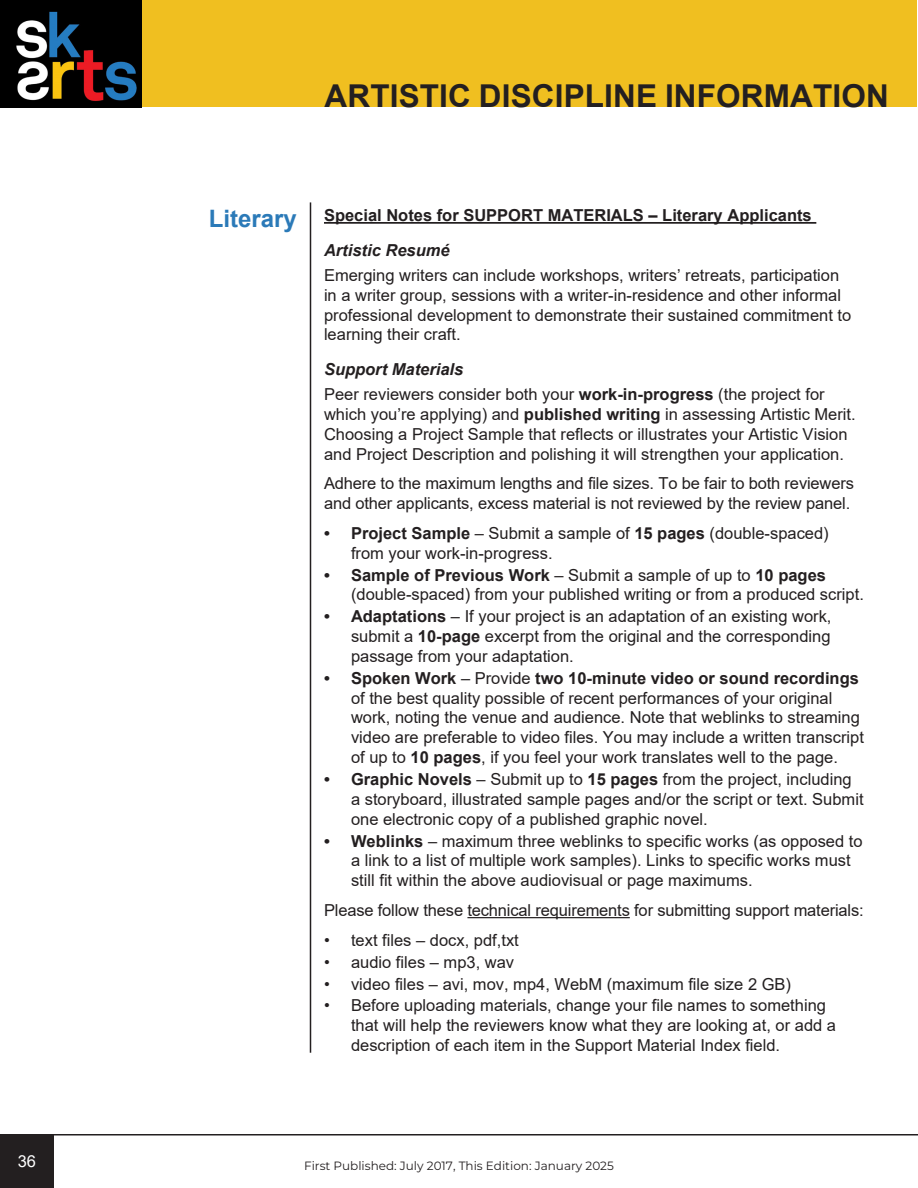
<style>
.page{position:relative;width:918px;height:1188px;background:#fff}
.page>*{position:absolute;margin:0;border:0;box-sizing:border-box;transform-origin:0 0}
.t1{font:700 31.5px "Arial";letter-spacing:.005em;color:#231f20}
.Section_Headings_-_No_TOC{font:700 24px "Arial";color:#2b7ab8}
.t2{font:16.5px/19.8px "Arial";color:#231f20}
.Main_Headings{font:700 16.5px "Arial";color:#231f20}
.Sub-Headings{font:italic 700 16.5px "Arial";color:#231f20}
.t3{font:16.5px "Arial";color:#fff}
.t4{font:100 12px "Montserrat";color:#231f20}
.s1{font-weight:700}
</style>
<div class="page">
<div style="left:1px;top:1px;width:916px;height:106px;background:#f0bf20"></div>
<hr style="left:0;top:1134px;width:918px;height:2px;background:#231f20">
<div style="left:0;top:1134px;width:54px;height:54px;background:#231f20"></div>
<hr style="left:310px;top:202px;width:1px;height:851px;background:#231f20">
<img style="left:0;top:1px;width:142px;height:106px">
<hr style="left:324px;top:222px;width:492px;height:2px;background:#231f20">
<hr style="left:467px;top:917px;width:163px;height:1px;background:#231f20">
<h1 class="t1" style="left:325px;top:74px;width:566px">ARTISTIC DISCIPLINE INFORMATION</h1>
<p class="Section_Headings_-_No_TOC" style="left:209px;top:201px;width:90px">Literary</p>
<p class="Main_Headings" style="left:324px;top:204px;width:489px">Special Notes for SUPPORT MATERIALS – Literary Applicants</p>
<p class="Sub-Headings" style="left:324px;top:239px;width:127px">Artistic Resumé</p>
<p class="t2" style="left:324px;top:265px;width:529px">Emerging writers can include workshops, writers’ retreats, participation in a writer group, sessions with a writer-in-residence and other informal professional development to demonstrate their sustained commitment to learning their craft.</p>
<p class="Sub-Headings" style="left:324px;top:358px;width:141px">Support Materials</p>
<p class="t2" style="left:324px;top:384px;width:533px">Peer reviewers consider both your <span class="s1">work-in-progress</span> (the project for which you’re applying) and <span class="s1">published writing</span> in assessing Artistic Merit.<br>Choosing a Project Sample that reflects or illustrates your Artistic Vision and Project Description and polishing it will strengthen your application.</p>
<p class="t2" style="left:324px;top:474px;width:531px">Adhere to the maximum lengths and file sizes. To be fair to both reviewers and other applicants, excess material is not reviewed by the review panel.</p>
<p class="t2" style="left:351px;top:523px;width:479px;text-indent:-27px"><span class="s1">• Project Sample</span> – Submit a sample of <span class="s1">15 pages</span> (double-spaced) from your work-in-progress.</p>
<p class="t2" style="left:351px;top:565px;width:514px;text-indent:-27px"><span class="s1">• Sample of Previous Work</span> – Submit a sample of up to <span class="s1">10 pages </span>(double-spaced) from your published writing or from a produced script.</p>
<p class="t2" style="left:351px;top:607px;width:482px;text-align:justify;text-indent:-27px"><span class="s1">• Adaptations</span> – If your project is an adaptation of an existing work, submit a <span class="s1">10-page</span> excerpt from the original and the corresponding passage from your adaptation.</p>
<p class="t2" style="left:351px;top:668px;width:515px;text-indent:-27px"><span class="s1">• Spoken Work</span> – Provide <span class="s1">two 10-minute video or sound recordings </span>of the best quality possible of recent performances of your original work, noting the venue and audience. Note that weblinks to streaming video are preferable to video files. You may include a written transcript of up to <span class="s1">10 pages</span>, if you feel your work translates well to the page.</p>
<p class="t2" style="left:351px;top:769px;width:514px;text-indent:-27px"><span class="s1">• Graphic Novels</span> – Submit up to <span class="s1">15 pages</span> from the project, including a storyboard, illustrated sample pages and/or the script or text. Submit one electronic copy of a published graphic novel.</p>
<p class="t2" style="left:351px;top:831px;width:513px;text-indent:-27px"><span class="s1">• Weblinks</span> – maximum three weblinks to specific works (as opposed to a link to a list of multiple work samples). Links to specific works must still fit within the above audiovisual or page maximums.</p>
<p class="t2" style="left:324px;top:900px;width:541px">Please follow these technical requirements for submitting support materials:</p>
<p class="t2" style="left:324px;top:930px;width:196px">• text files – docx, pdf,txt</p>
<p class="t2" style="left:324px;top:952px;width:192px">• audio files – mp3, wav</p>
<p class="t2" style="left:324px;top:974px;width:469px">• video files – avi, mov, mp4, WebM (maximum file size 2 GB)</p>
<p class="t2" style="left:351px;top:996px;width:487px;text-indent:-27px">• Before uploading materials, change your file names to something that will help the reviewers know what they are looking at, or add a description of each item in the Support Material Index field.</p>
<p class="t3" style="left:18px;top:1150px;width:20px">36</p>
<p class="t4" style="left:304px;top:1158px;width:311px">First Published: July 2017, This Edition: January 2025</p>
</div>
